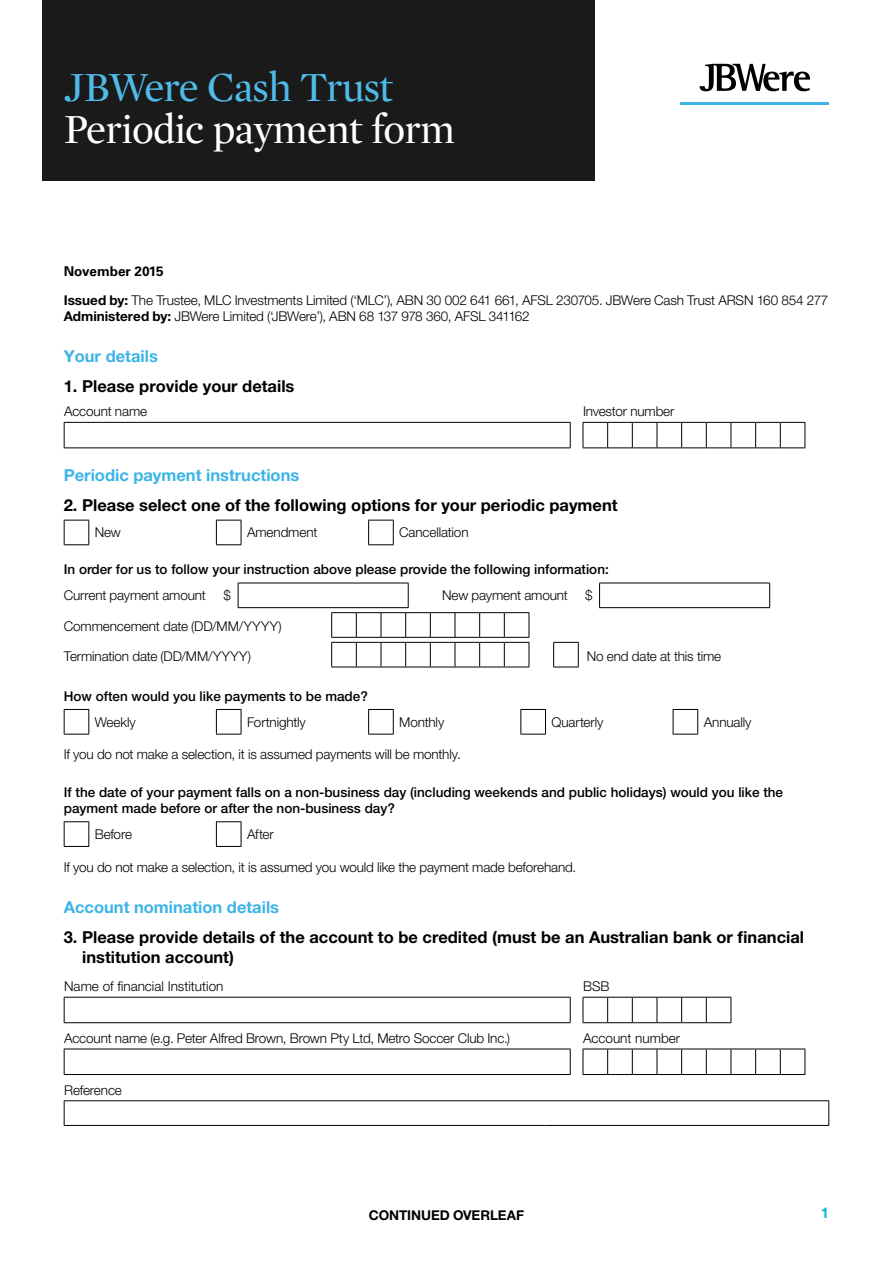
<style>
.page{position:relative;width:893px;height:1263px;background:#fff}
.page>*{position:absolute;margin:0;border:0;box-sizing:border-box;transform-origin:0 0}
.t1{font:42px "Mercury Display";letter-spacing:-.02em;color:#fff}
.t2{font:42px "Mercury Display";letter-spacing:-.02em;color:#3cb4e7}
._02C_-_Heading_2{font:700 16.5px/19.8px "Helvetica Neue LT Pro";color:#000}
._02D_-_Heading_2_Cya{font:700 16.5px "Helvetica Neue LT Pro";color:#3cb4e7}
.t3{font:700 15px "Helvetica Neue LT Pro";color:#03bed7}
._11A_-_Body_Text{font:300 13.5px "Helvetica Neue LT Pro";letter-spacing:-.01em;color:#000}
._02E_-_Heading_3{font:500 13.5px/16.2px "Helvetica Neue LT Pro";color:#000}
._11C_-_Body_Text_Sma{font:300 13.5px/16.2px "Helvetica Neue LT Pro";letter-spacing:-.01em;color:#000}
.Small_Body{font:300 13.5px "Helvetica Neue LT Pro";color:#000}
._11C_-_Body_Text_Sma-2{font:700 13.5px "Helvetica Neue LT Pro";letter-spacing:-.005em;color:#000}
.Body_-_8pt{font:700 13.5px "Univers LT Std";color:#000}
.s1{font-weight:700}
</style>
<div class="page">
<hr style="left:64px;top:422px;width:507px;height:1px;background:#000">
<svg style="left:64px;top:423px;width:1px;height:24px"></svg>
<svg style="left:570px;top:423px;width:1px;height:24px"></svg>
<hr style="left:64px;top:447px;width:507px;height:1px;background:#000">
<svg style="left:583px;top:422px;width:223px;height:26px"></svg>
<svg style="left:64px;top:520px;width:25px;height:25px"></svg>
<svg style="left:216px;top:520px;width:26px;height:25px"></svg>
<svg style="left:368px;top:520px;width:26px;height:25px"></svg>
<hr style="left:238px;top:583px;width:171px;height:1px;background:#000">
<svg style="left:238px;top:583px;width:1px;height:24px"></svg>
<hr style="left:238px;top:607px;width:171px;height:1px;background:#000">
<hr style="left:599px;top:583px;width:171px;height:1px;background:#000">
<svg style="left:599px;top:583px;width:1px;height:24px"></svg>
<svg style="left:769px;top:583px;width:1px;height:24px"></svg>
<hr style="left:599px;top:607px;width:171px;height:1px;background:#000">
<svg style="left:553px;top:642px;width:26px;height:26px"></svg>
<svg style="left:331px;top:583px;width:199px;height:85px"></svg>
<svg style="left:520px;top:709px;width:26px;height:26px"></svg>
<svg style="left:673px;top:709px;width:25px;height:26px"></svg>
<svg style="left:64px;top:709px;width:25px;height:26px"></svg>
<svg style="left:216px;top:709px;width:26px;height:26px"></svg>
<svg style="left:368px;top:709px;width:26px;height:26px"></svg>
<svg style="left:64px;top:821px;width:25px;height:26px"></svg>
<svg style="left:216px;top:821px;width:26px;height:26px"></svg>
<hr style="left:64px;top:997px;width:507px;height:1px;background:#000">
<svg style="left:64px;top:997px;width:1px;height:25px"></svg>
<svg style="left:570px;top:997px;width:1px;height:25px"></svg>
<hr style="left:64px;top:1022px;width:507px;height:1px;background:#000">
<svg style="left:583px;top:997px;width:149px;height:26px"></svg>
<hr style="left:64px;top:1048px;width:507px;height:1px;background:#000">
<svg style="left:64px;top:1049px;width:1px;height:25px"></svg>
<svg style="left:570px;top:1049px;width:1px;height:25px"></svg>
<hr style="left:64px;top:1074px;width:507px;height:1px;background:#000">
<svg style="left:583px;top:1048px;width:223px;height:27px"></svg>
<hr style="left:64px;top:1100px;width:481px;height:1px;background:#000">
<svg style="left:64px;top:1101px;width:1px;height:24px"></svg>
<svg style="left:545px;top:1100px;width:25px;height:1px"></svg>
<hr style="left:570px;top:1100px;width:259px;height:1px;background:#000">
<svg style="left:828px;top:1101px;width:1px;height:24px"></svg>
<hr style="left:64px;top:1125px;width:481px;height:1px;background:#000">
<svg style="left:545px;top:1125px;width:25px;height:1px"></svg>
<hr style="left:570px;top:1125px;width:259px;height:1px;background:#000">
<div style="left:43px;top:0;width:552px;height:181px;background:#1a1a1a"></div>
<svg style="left:699px;top:64px;width:111px;height:27px"></svg>
<hr style="left:680px;top:102px;width:149px;height:3px;background:#3cb4e7">
<h1 class="t2" style="left:64px;top:64px;width:331px">JBWere Cash Trust</h1>
<h1 class="t1" style="left:64px;top:106px;width:393px">Periodic payment form</h1>
<p class="Body_-_8pt" style="left:64px;top:263px;width:102px">November 2015</p>
<p class="_11C_-_Body_Text_Sma" style="left:64px;top:291px;width:766px"><span class="s1">Issued by:</span> The Trustee, MLC Investments Limited (‘MLC’), ABN 30 002 641 661, AFSL 230705. JBWere Cash Trust ARSN 160 854 277<br><span class="s1">Administered by:</span> JBWere Limited (‘JBWere’), ABN 68 137 978 360, AFSL 341162</p>
<p class="_02D_-_Heading_2_Cya" style="left:64px;top:346px;width:96px">Your details</p>
<p class="_02C_-_Heading_2" style="left:64px;top:376px;width:232px">1. Please provide your details</p>
<p class="_11A_-_Body_Text" style="left:64px;top:403px;width:84px">Account name</p>
<p class="_11A_-_Body_Text" style="left:583px;top:403px;width:93px">Investor number</p>
<p class="_02D_-_Heading_2_Cya" style="left:64px;top:465px;width:237px">Periodic payment instructions</p>
<p class="_02C_-_Heading_2" style="left:64px;top:495px;width:555px">2. Please select one of the following options for your periodic payment</p>
<p class="_11A_-_Body_Text" style="left:95px;top:524px;width:28px">New</p>
<p class="_11A_-_Body_Text" style="left:247px;top:524px;width:72px">Amendment</p>
<p class="_11A_-_Body_Text" style="left:399px;top:524px;width:71px">Cancellation</p>
<p class="_02E_-_Heading_3" style="left:64px;top:561px;width:547px">In order for us to follow your instruction above please provide the following information:</p>
<p class="_11A_-_Body_Text" style="left:64px;top:587px;width:144px">Current payment amount</p>
<p class="_11A_-_Body_Text" style="left:224px;top:587px;width:9px">$</p>
<p class="_11A_-_Body_Text" style="left:442px;top:587px;width:127px">New payment amount</p>
<p class="_11A_-_Body_Text" style="left:585px;top:587px;width:9px">$</p>
<p class="_11A_-_Body_Text" style="left:64px;top:618px;width:219px">Commencement date (DD/MM/YYYY)</p>
<p class="_11A_-_Body_Text" style="left:64px;top:648px;width:189px">Termination date (DD/MM/YYYY)</p>
<p class="_11A_-_Body_Text" style="left:587px;top:648px;width:136px">No end date at this time</p>
<p class="_02E_-_Heading_3" style="left:64px;top:687px;width:306px">How often would you like payments to be made?</p>
<p class="_11A_-_Body_Text" style="left:95px;top:713px;width:43px">Weekly</p>
<p class="_11A_-_Body_Text" style="left:247px;top:713px;width:60px">Fortnightly</p>
<p class="_11A_-_Body_Text" style="left:399px;top:713px;width:47px">Monthly</p>
<p class="_11A_-_Body_Text" style="left:551px;top:713px;width:53px">Quarterly</p>
<p class="_11A_-_Body_Text" style="left:704px;top:713px;width:49px">Annually</p>
<p class="_11A_-_Body_Text" style="left:64px;top:746px;width:398px">If you do not make a selection, it is assumed payments will be monthly.</p>
<p class="_02E_-_Heading_3" style="left:64px;top:784px;width:721px">If the date of your payment falls on a non-business day (including weekends and public holidays) would you like the payment made before or after the non-business day?</p>
<p class="_11A_-_Body_Text" style="left:95px;top:826px;width:39px">Before</p>
<p class="_11A_-_Body_Text" style="left:247px;top:826px;width:28px">After</p>
<p class="_11A_-_Body_Text" style="left:64px;top:858px;width:514px">If you do not make a selection, it is assumed you would like the payment made beforehand.</p>
<p class="_02D_-_Heading_2_Cya" style="left:64px;top:896px;width:217px">Account nomination details</p>
<p class="_02C_-_Heading_2" style="left:82px;top:927px;width:723px;text-indent:-18px">3. Please provide details of the account to be credited (must be an Australian bank or financial institution account)</p>
<p class="Small_Body" style="left:64px;top:978px;width:161px">Name of financial Institution</p>
<p class="Small_Body" style="left:583px;top:978px;width:28px">BSB</p>
<p class="_11A_-_Body_Text" style="left:64px;top:1030px;width:448px">Account name (e.g. Peter Alfred Brown, Brown Pty Ltd, Metro Soccer Club Inc.)</p>
<p class="Small_Body" style="left:583px;top:1030px;width:99px">Account number</p>
<p class="_11C_-_Body_Text_Sma" style="left:64px;top:1081px;width:59px">Reference</p>
<p class="_11C_-_Body_Text_Sma-2" style="left:369px;top:1207px;width:157px">CONTINUED OVERLEAF</p>
<p class="t3" style="left:821px;top:1203px;width:10px">1</p>
</div>
